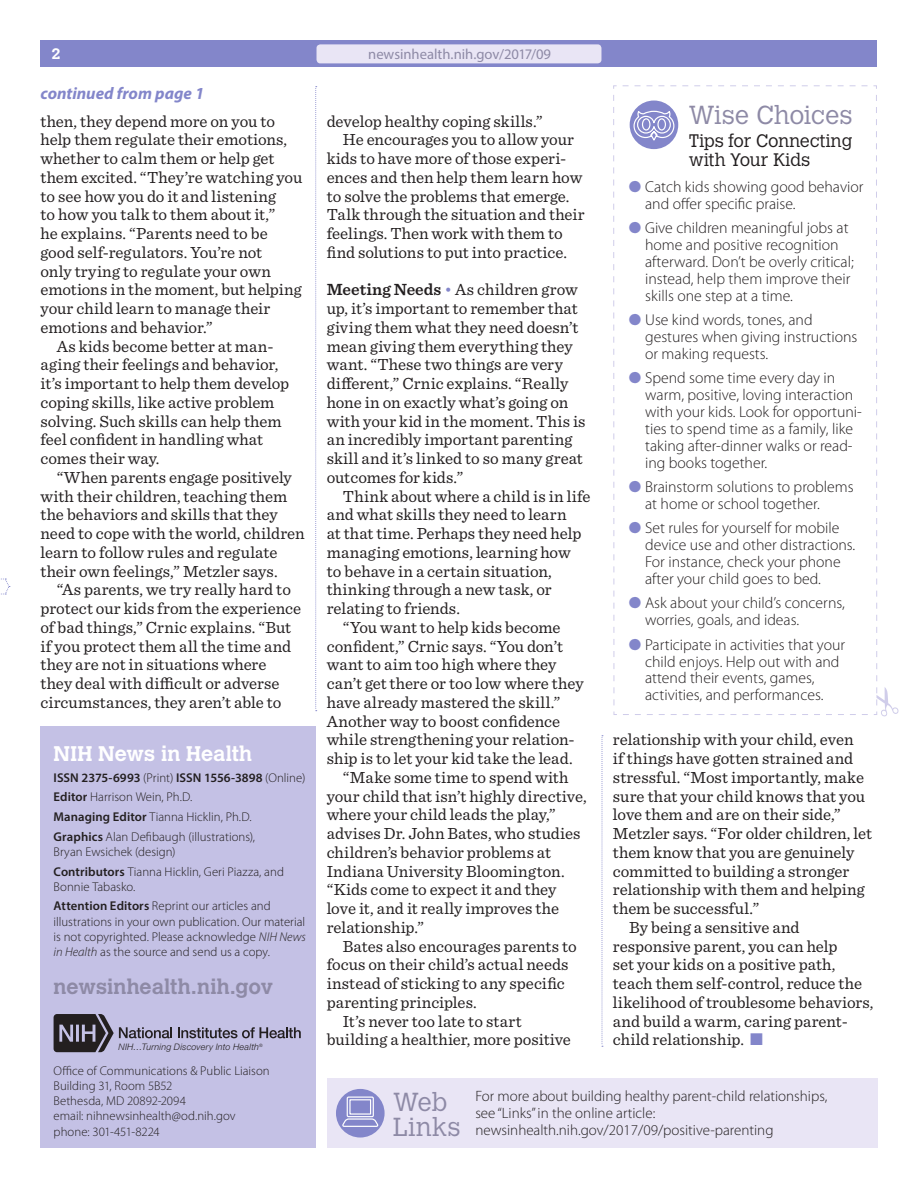
<style>
.page{position:relative;width:918px;height:1188px;background:#fff}
.page>*{position:absolute;margin:0;border:0;box-sizing:border-box;transform-origin:0 0}
.t1{font:300 25.8px/25.5px "Calvert MT Std";color:#8e8aa6}
.t2{font:700 21px "Calvert MT Std";color:#8e8aa6}
.t3{font:700 21px "Calvert MT Std";letter-spacing:.005em;color:#fff}
.t4{font:300 18px/18.8px "Calvert MT Std";letter-spacing:-.005em;color:#231f20}
.NewsIH_Body{font:16.8px/18.8px "Sentinel";color:#231f20}
.t5{font:italic 700 16.8px "Myriad Pro";color:#8386ca}
.t6{font:300 15.75px/16.8px "Myriad Pro";color:#231f20}
.t7{font:300 15px/17px "Myriad Pro";color:#231f20}
.t8{font:700 15px "Calvert MT Std";color:#fff}
.NewsIH_Body_First{font:14.7px "Myriad Pro";color:#8e8aa6}
.t9{font:300 12.75px/15.3px "Myriad Pro";color:#231f20}
.t10{font:600 12.75px "Myriad Pro";color:#231f20}
.t11{font:italic 300 9px "Helvetica Neue LT Std";letter-spacing:.02em;color:#231f20}
.s1{font-weight:300}
.s2{font-weight:600}
.s3{font-style:italic}
.s4{color:#8386ca}
</style>
<div class="page">
<div style="left:40px;top:40px;width:838px;height:28px;background:#8386ca"></div>
<svg style="left:1px;top:579px;width:9px;height:16px"></svg>
<svg style="left:602px;top:735px;width:1px;height:312px"></svg>
<div style="left:317px;top:44px;width:284px;height:19px;background:#e9e5f5;border-radius:4px"></div>
<div style="left:327px;top:1078px;width:551px;height:70px;background:#e9e5f5"></div>
<div style="left:336px;top:1089px;width:49px;height:49px;background:#8386ca;border-radius:50%"></div>
<svg style="left:342px;top:1096px;width:37px;height:31px"></svg>
<div style="left:349px;top:1099px;width:22px;height:16px;border:1px solid #fff"></div>
<svg style="left:613px;top:85px;width:264px;height:630px"></svg>
<svg style="left:623px;top:92px;width:276px;height:624px"></svg>
<svg style="left:315px;top:86px;width:2px;height:625px"></svg>
<div style="left:40px;top:726px;width:276px;height:422px;background:#c4c1e5"></div>
<svg style="left:178px;top:1027px;width:123px;height:11px"></svg>
<svg style="left:54px;top:1014px;width:118px;height:38px"></svg>
<p class="t8" style="left:52px;top:44px;width:11px">2</p>
<p class="t5" style="left:40px;top:83px;width:165px">continued from page 1</p>
<p class="NewsIH_Body" style="left:40px;top:111px;width:263px">then, they depend more on you to help them regulate their emotions, whether to calm them or help get them excited. “They’re watching you to see how you do it and listening<br>to how you talk to them about it,”<br>he explains. “Parents need to be good self-regulators. You’re not<br>only trying to regulate your own emotions in the moment, but helping your child learn to manage their emotions and behavior.”</p>
<p class="NewsIH_Body" style="left:40px;top:336px;width:250px;text-indent:16px">As kids become better at man&shy;aging their feelings and behavior, it’s important to help them develop coping skills, like active problem solving. Such skills can help them feel confident in handling what comes their way.</p>
<p class="NewsIH_Body" style="left:40px;top:467px;width:266px;text-indent:16px">“When parents engage positively with their children, teaching them the behaviors and skills that they need to cope with the world, children learn to follow rules and regulate their own feelings,” Metzler says.</p>
<p class="NewsIH_Body" style="left:40px;top:579px;width:262px;text-indent:16px">“As parents, we try really hard to protect our kids from the experience of bad things,” Crnic explains. “But if you protect them all the time and they are not in situations where they deal with difficult or adverse circumstances, they aren’t able to</p>
<p class="t3" style="left:54px;top:740px;width:200px">NIH News in Health</p>
<p class="t10" style="left:54px;top:769px;width:253px">ISSN 2375-6993 <span class="s1">(Print)</span> ISSN 1556-3898 <span class="s1">(Online)</span></p>
<p class="t9" style="left:54px;top:790px;width:140px"><span class="s2">Editor</span> Harrison Wein, Ph.D.</p>
<p class="t9" style="left:54px;top:809px;width:200px"><span class="s2">Managing Editor</span> Tianna Hicklin, Ph.D.</p>
<p class="t9" style="left:54px;top:829px;width:203px"><span class="s2">Graphics</span> Alan Defibaugh (illustrations),<br>Bryan Ewsichek (design)</p>
<p class="t9" style="left:54px;top:864px;width:232px"><span class="s2">Contributors</span> Tianna Hicklin, Geri Piazza, and<br>Bonnie Tabasko.</p>
<p class="t9" style="left:54px;top:899px;width:254px"><span class="s2">Attention Editors</span> Reprint our articles and illustrations in your own publication. Our material is not copyrighted. Please acknowledge <span class="s3">NIH News in Health</span> as the source and send us a copy.</p>
<p class="t2" style="left:54px;top:973px;width:221px">newsinhealth.nih.gov</p>
<p class="t11" style="left:119px;top:1042px;width:146px">NIH…Turning Discovery Into Health<sup>®</sup></p>
<p class="t9" style="left:54px;top:1063px;width:218px">Office of Communications &amp; Public Liaison<br>Building 31, Room 5B52<br>Bethesda, MD 20892-2094<br>email: nihnewsinhealth@od.nih.gov phone: 301-451-8224</p>
<p class="NewsIH_Body_First" style="left:368px;top:45px;width:184px">newsinhealth.nih.gov/2017/09</p>
<p class="NewsIH_Body" style="left:327px;top:111px;width:217px">develop healthy coping skills.”</p>
<p class="NewsIH_Body" style="left:327px;top:129px;width:259px;text-indent:16px">He encourages you to allow your kids to have more of those experi&shy;ences and then help them learn how to solve the problems that emerge.<br>Talk through the situation and their feelings. Then work with them to find solutions to put into practice.</p>
<p class="NewsIH_Body" style="left:327px;top:279px;width:260px"><span class="s2">Meeting Needs</span> <span class="s4">•</span> As children grow up, it’s important to remember that giving them what they need doesn’t mean giving them everything they want. “These two things are very different,” Crnic explains. “Really hone in on exactly what’s going on with your kid in the moment. This is an incredibly important parenting skill and it’s linked to so many great outcomes for kids.”</p>
<p class="NewsIH_Body" style="left:327px;top:486px;width:265px;text-indent:16px">Think about where a child is in life and what skills they need to learn<br>at that time. Perhaps they need help managing emotions, learning how<br>to behave in a certain situation, thinking through a new task, or relating to friends.</p>
<p class="NewsIH_Body" style="left:327px;top:617px;width:258px;text-indent:16px">“You want to help kids become confident,” Crnic says. “You don’t want to aim too high where they can’t get there or too low where they have already mastered the skill.” Another way to boost confidence while strengthening your relation&shy;ship is to let your kid take the lead.</p>
<p class="NewsIH_Body" style="left:327px;top:767px;width:261px;text-indent:16px">“Make some time to spend with your child that isn’t highly directive, where your child leads the play,” advises Dr. John Bates, who studies children’s behavior problems at<br>Indiana University Bloomington. “Kids come to expect it and they love it, and it really improves the relationship.”</p>
<p class="NewsIH_Body" style="left:327px;top:936px;width:252px;text-indent:16px">Bates also encourages parents to focus on their child’s actual needs instead of sticking to any specific parenting principles.</p>
<p class="NewsIH_Body" style="left:327px;top:1011px;width:246px;text-indent:16px">It’s never too late to start building a healthier, more positive</p>
<p class="t1" style="left:689px;top:103px;width:165px">Wise Choices</p>
<p class="t4" style="left:689px;top:132px;width:165px">Tips for Connecting with Your Kids</p>
<p class="t6" style="left:645px;top:178px;width:220px;text-indent:-16px"><span class="s4">●</span> Catch kids showing good behavior and offer specific praise.</p>
<p class="t6" style="left:645px;top:220px;width:210px;text-indent:-16px"><span class="s4">●</span> Give children meaningful jobs at home and positive recognition afterward. Don’t be overly critical; instead, help them improve their skills one step at a time.</p>
<p class="t6" style="left:645px;top:312px;width:214px;text-indent:-16px"><span class="s4">●</span> Use kind words, tones, and gestures when giving instructions or making requests.</p>
<p class="t6" style="left:645px;top:370px;width:218px;text-indent:-16px"><span class="s4">●</span> Spend some time every day in warm, positive, loving interaction with your kids. Look for opportuni&shy;ties to spend time as a family, like taking after-dinner walks or read&shy;ing books together.</p>
<p class="t6" style="left:645px;top:479px;width:210px;text-indent:-16px"><span class="s4">●</span> Brainstorm solutions to problems at home or school together.</p>
<p class="t6" style="left:645px;top:520px;width:212px;text-indent:-16px"><span class="s4">●</span> Set rules for yourself for mobile device use and other distractions.<br>For instance, check your phone after your child goes to bed.</p>
<p class="t6" style="left:645px;top:595px;width:201px;text-indent:-16px"><span class="s4">●</span> Ask about your child’s concerns, worries, goals, and ideas.</p>
<p class="t6" style="left:645px;top:636px;width:202px;text-indent:-16px"><span class="s4">●</span> Participate in activities that your child enjoys. Help out with and attend their events, games, activities, and performances.</p>
<p class="NewsIH_Body" style="left:613px;top:729px;width:261px">relationship with your child, even<br>if things have gotten strained and stressful. “Most importantly, make sure that your child knows that you love them and are on their side,” Metzler says. “For older children, let them know that you are genuinely committed to building a stronger relationship with them and helping them be successful.”</p>
<p class="NewsIH_Body" style="left:613px;top:917px;width:262px;text-indent:16px">By being a sensitive and responsive parent, you can help<br>set your kids on a positive path, teach them self-control, reduce the likelihood of troublesome behaviors, and build a warm, caring parent&shy;child relationship. <span class="s4">■</span></p>
<p class="t1" style="left:393px;top:1090px;width:69px">Web<br>Links</p>
<p class="t7" style="left:475px;top:1088px;width:354px">For more about building healthy parent-child relationships, see “Links” in the online article:</p>
<p class="t7" style="left:475px;top:1122px;width:300px">newsinhealth.nih.gov/2017/09/positive-parenting</p>
</div>
